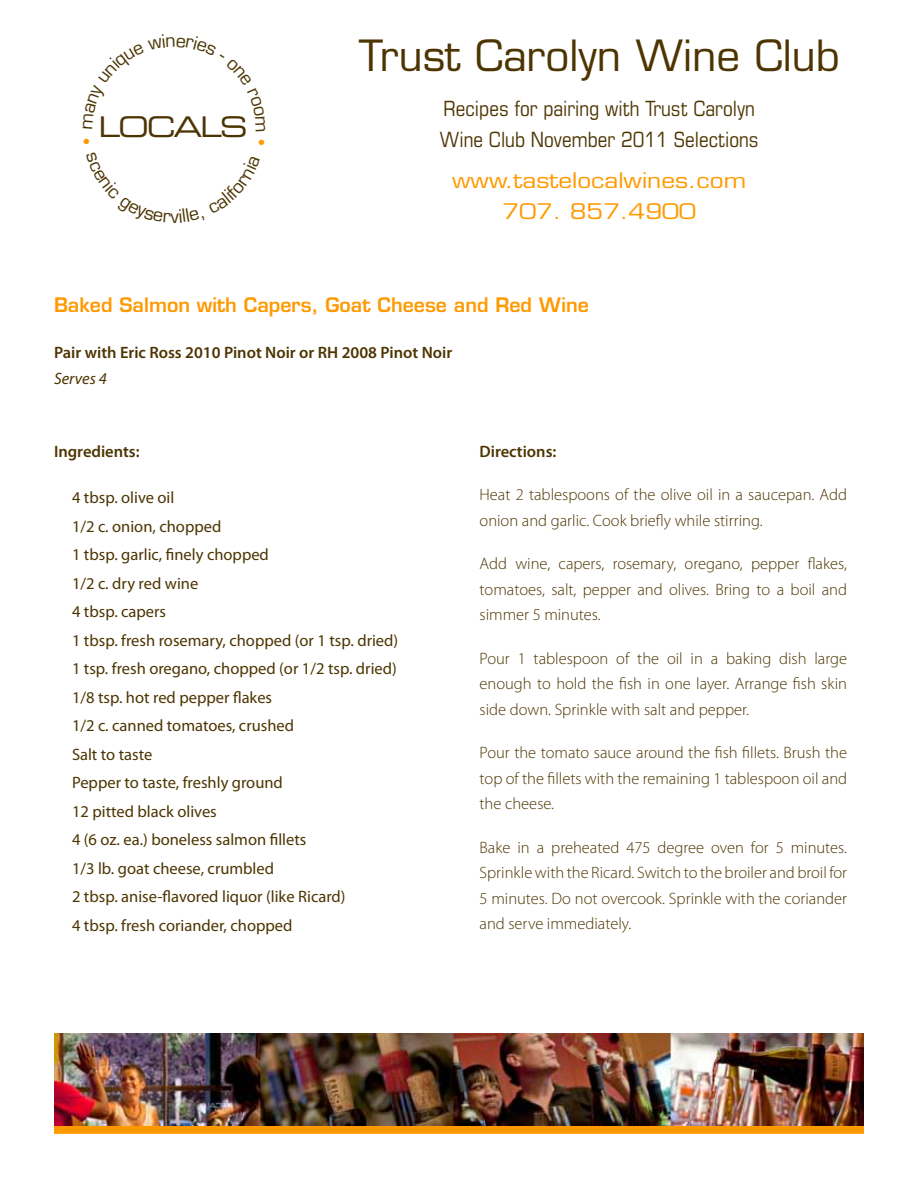
<style>
.page{position:relative;width:918px;height:1188px;background:#fff}
.page>*{position:absolute;margin:0;border:0;box-sizing:border-box;transform-origin:0 0}
.t1{font:42px "Eurostile";color:#4d3502}
.t2{font:28.5px "Eurostile Extended Two";letter-spacing:-.075em;color:#4c3503}
.t3{font:condensed 21px/31.5px "Eurostile";color:#4d3502}
.t4{font:21px/31.5px "Eurostile";color:#f90;text-align:center;scale:1.16 1}
.t5{font:600 19.5px "Eurostile";color:#f90}
.t6{font:300 16.5px/25.5px "Myriad Pro";color:#4d3502;text-align:justify}
.t7{font:16.5px/28.5px "Myriad Pro";color:#4d3502}
.t8{font:600 16.5px "Myriad Pro";color:#4d3502}
.t9{font:italic 16.5px "Myriad Pro";color:#4d3502}
</style>
<div class="page">
<div style="left:54px;top:1125px;width:810px;height:9px;background:#f90"></div>
<img style="left:54px;top:1034px;width:810px;height:92px">
<h2 class="t2" style="left:98px;top:107px;width:151px">LOCALS</h2>
<h1 class="t1" style="left:359px;top:30px;width:483px">Trust Carolyn Wine Club</h1>
<p class="t3" style="left:440px;top:92px;width:320px">Recipes for pairing with Trust Carolyn<br>Wine Club November 2011 Selections</p>
<p class="t4" style="left:452px;top:164px;width:255px">www.tastelocalwines.com<br>707. 857.4900</p>
<p class="t5" style="left:54px;top:292px;width:536px">Baked Salmon with Capers, Goat Cheese and Red Wine</p>
<p class="t8" style="left:54px;top:344px;width:400px">Pair with Eric Ross 2010 Pinot Noir or RH 2008 Pinot Noir</p>
<p class="t9" style="left:54px;top:370px;width:55px">Serves 4</p>
<p class="t8" style="left:54px;top:442px;width:87px">Ingredients:</p>
<p class="t7" style="left:72px;top:484px;width:328px">4 tbsp. olive oil<br>1/2 c. onion, chopped<br>1 tbsp. garlic, finely chopped<br>1/2 c. dry red wine<br>4 tbsp. capers<br>1 tbsp. fresh rosemary, chopped (or 1 tsp. dried)<br>1 tsp. fresh oregano, chopped (or 1/2 tsp. dried)<br>1/8 tsp. hot red pepper flakes<br>1/2 c. canned tomatoes, crushed<br>Salt to taste<br>Pepper to taste, freshly ground<br>12 pitted black olives<br>4 (6 oz. ea.) boneless salmon fillets<br>1/3 lb. goat cheese, crumbled<br>2 tbsp. anise-flavored liquor (like Ricard)<br>4 tbsp. fresh coriander, chopped</p>
<p class="t8" style="left:480px;top:442px;width:78px">Directions:</p>
<p class="t6" style="left:480px;top:482px;width:369px">Heat 2 tablespoons of the olive oil in a saucepan. Add onion and garlic. Cook briefly while stirring.</p>
<p class="t6" style="left:480px;top:551px;width:369px">Add wine, capers, rosemary, oregano, pepper flakes, tomatoes, salt, pepper and olives. Bring to a boil and simmer 5 minutes.</p>
<p class="t6" style="left:480px;top:646px;width:369px">Pour 1 tablespoon of the oil in a baking dish large enough to hold the fish in one layer. Arrange fish skin side down. Sprinkle with salt and pepper.</p>
<p class="t6" style="left:480px;top:740px;width:369px">Pour the tomato sauce around the fish fillets. Brush the top of the fillets with the remaining 1 tablespoon oil and the cheese.</p>
<p class="t6" style="left:480px;top:835px;width:369px">Bake in a preheated 475 degree oven for 5 minutes.<br>Sprinkle with the Ricard. Switch to the broiler and broil for 5 minutes. Do not overcook. Sprinkle with the coriander and serve immediately.</p>
</div>
